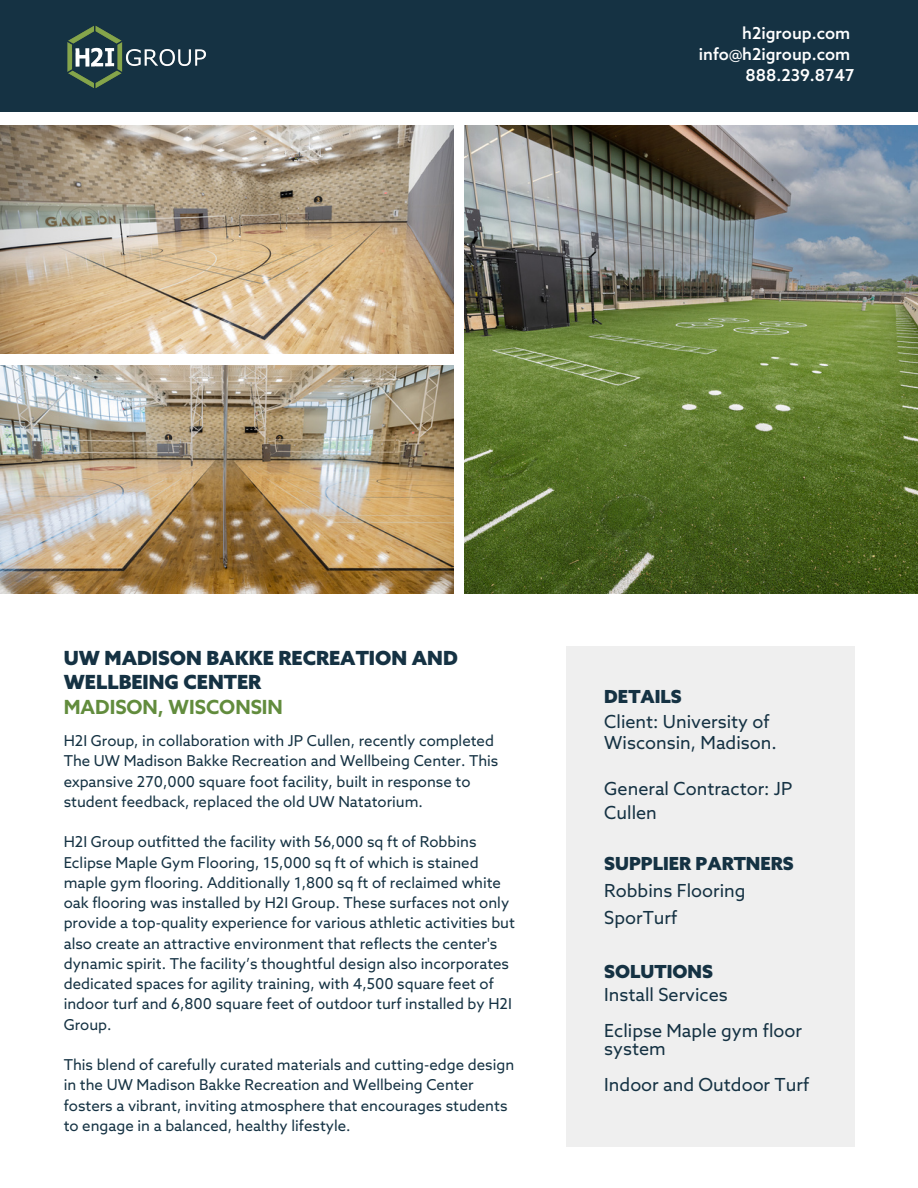
<style>
.page{position:relative;width:918px;height:1188px;background:#fff}
.page>*{position:absolute;margin:0;border:0;box-sizing:border-box;transform-origin:0 0}
.t1{font:900 19.5px/24.8px "Azo Sans";color:#153243}
.t2{font:700 19.5px "Azo Sans";color:#628c3d}
.t3{font:18px/21.3px "Azo Sans";color:#153243}
.t4{font:900 18px "Azo Sans";color:#153243}
.t5{font:500 16.5px "Azo Sans";color:#fff}
.t6{font:15px/20.2px "Azo Sans";color:#153243}
</style>
<div class="page">
<img style="left:0;top:126px;width:453px;height:228px">
<img style="left:465px;top:126px;width:453px;height:468px">
<img style="left:0;top:365px;width:453px;height:229px">
<div style="left:0;top:0;width:918px;height:112px;background:#153243"></div>
<div style="left:566px;top:646px;width:288px;height:501px;background:#efefef"></div>
<img style="left:67px;top:25px;width:139px;height:63px">
<p class="t5" style="left:742px;top:24px;width:110px">h2igroup.com</p>
<p class="t5" style="left:699px;top:46px;width:153px">info@h2igroup.com</p>
<p class="t5" style="left:746px;top:67px;width:110px">888.239.8747</p>
<p class="t1" style="left:64px;top:647px;width:396px">UW MADISON BAKKE RECREATION AND<br>WELLBEING CENTER</p>
<p class="t2" style="left:64px;top:697px;width:221px">MADISON, WISCONSIN</p>
<p class="t6" style="left:64px;top:732px;width:436px">H2I Group, in collaboration with JP Cullen, recently completed The UW Madison Bakke Recreation and Wellbeing Center. This expansive 270,000 square foot facility, built in response to student feedback, replaced the old UW Natatorium.</p>
<p class="t6" style="left:64px;top:833px;width:453px">H2I Group outfitted the facility with 56,000 sq ft of Robbins Eclipse Maple Gym Flooring, 15,000 sq ft of which is stained maple gym flooring. Additionally 1,800 sq ft of reclaimed white oak flooring was installed by H2I Group. These surfaces not only provide a top-quality experience for various athletic activities but also create an attractive environment that reflects the center's dynamic spirit. The facility’s thoughtful design also incorporates dedicated spaces for agility training, with 4,500 square feet of indoor turf and 6,800 square feet of outdoor turf installed by H2I Group.</p>
<p class="t6" style="left:64px;top:1056px;width:452px">This blend of carefully curated materials and cutting-edge design in the UW Madison Bakke Recreation and Wellbeing Center fosters a vibrant, inviting atmosphere that encourages students to engage in a balanced, healthy lifestyle.</p>
<p class="t4" style="left:604px;top:687px;width:79px">DETAILS</p>
<p class="t3" style="left:604px;top:712px;width:174px">Client: University of<br>Wisconsin, Madison.</p>
<p class="t3" style="left:604px;top:778px;width:190px;line-height:23.7px">General Contractor: JP<br>Cullen</p>
<p class="t4" style="left:604px;top:855px;width:191px">SUPPLIER PARTNERS</p>
<p class="t3" style="left:604px;top:882px;width:143px">Robbins Flooring</p>
<p class="t3" style="left:604px;top:909px;width:75px">SporTurf</p>
<p class="t4" style="left:604px;top:963px;width:110px">SOLUTIONS</p>
<p class="t3" style="left:604px;top:985px;width:125px">Install Services</p>
<p class="t3" style="left:604px;top:1023px;width:199px;line-height:18px">Eclipse Maple gym floor system</p>
<p class="t3" style="left:604px;top:1075px;width:206px">Indoor and Outdoor Turf</p>
</div>
